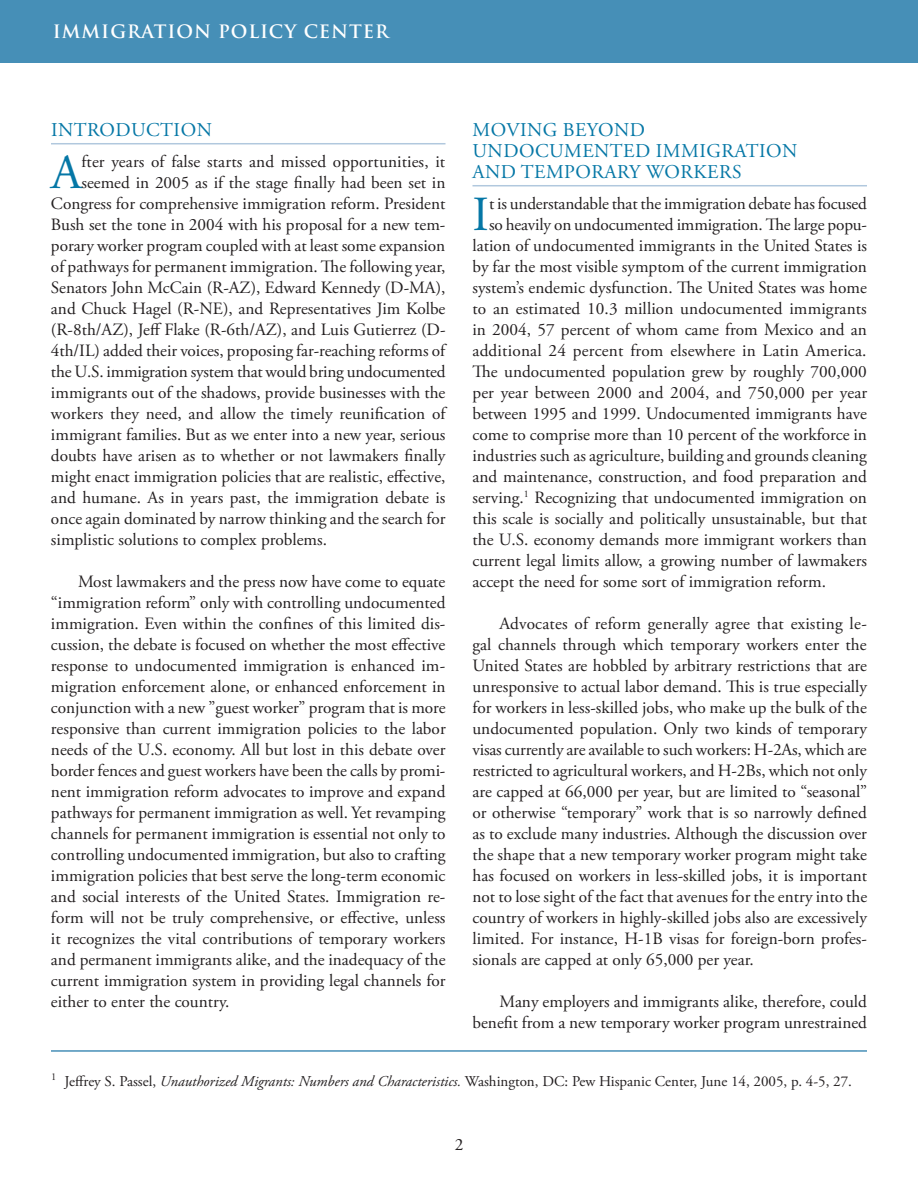
<style>
.page{position:relative;width:918px;height:1188px;background:#fff}
.page>*{position:absolute;margin:0;border:0;box-sizing:border-box;transform-origin:0 0}
.t1{font:48.9px "Adobe Garamond";color:#0577a6}
.t2{font:19.5px/21px "Adobe Garamond Pro";letter-spacing:.025em;color:#0577a6}
.t3{font:700 18px "Trajan Pro";letter-spacing:.05em;color:#fff}
.t4{font:17.25px/21px "Adobe Garamond Pro";color:#231f20;text-align:justify}
.t5{font:15px "Adobe Garamond Pro";color:#231f20}
.s1{font-style:italic}
</style>
<div class="page">
<div style="left:0;top:0;width:918px;height:62px;background:#468fb7"></div>
<hr style="left:51px;top:1050px;width:816px;height:2px;background:#468fb7">
<hr style="left:51px;top:143px;width:395px;height:1px;background:#b1c8de">
<hr style="left:472px;top:185px;width:395px;height:1px;background:#b1c8de">
<p class="t3" style="left:53px;top:21px;width:337px">IMMIGRATION POLICY CENTER</p>
<p class="t2" style="left:51px;top:120px;width:162px">INTRODUCTION</p>
<h1 class="t1" style="left:51px;top:147px;width:32px">A</h1>
<p class="t4" style="left:81px;top:152px;width:365px">fter years of false starts and missed opportunities, it</p>
<p class="t4" style="left:81px;top:173px;width:365px">seemed in 2005 as if the stage finally had been set in</p>
<p class="t4" style="left:51px;top:194px;width:396px">Congress for comprehensive immigration reform. President</p>
<p class="t4" style="left:51px;top:215px;width:396px">Bush set the tone in 2004 with his proposal for a new tem-</p>
<p class="t4" style="left:51px;top:236px;width:396px">porary worker program coupled with at least some expansion</p>
<p class="t4" style="left:51px;top:257px;width:396px">of pathways for permanent immigration. The following year,</p>
<p class="t4" style="left:51px;top:278px;width:396px">Senators John McCain (R-AZ), Edward Kennedy (D-MA),</p>
<p class="t4" style="left:51px;top:299px;width:396px">and Chuck Hagel (R-NE), and Representatives Jim Kolbe</p>
<p class="t4" style="left:51px;top:320px;width:396px">(R-8th/AZ), Jeff Flake (R-6th/AZ), and Luis Gutierrez (D-</p>
<p class="t4" style="left:51px;top:341px;width:396px">4th/IL) added their voices, proposing far-reaching reforms of</p>
<p class="t4" style="left:51px;top:362px;width:396px">the U.S. immigration system that would bring undocumented</p>
<p class="t4" style="left:51px;top:383px;width:396px">immigrants out of the shadows, provide businesses with the</p>
<p class="t4" style="left:51px;top:404px;width:396px">workers they need, and allow the timely reunification of</p>
<p class="t4" style="left:51px;top:425px;width:396px">immigrant families. But as we enter into a new year, serious</p>
<p class="t4" style="left:51px;top:446px;width:396px">doubts have arisen as to whether or not lawmakers finally</p>
<p class="t4" style="left:51px;top:467px;width:396px">might enact immigration policies that are realistic, effective,</p>
<p class="t4" style="left:51px;top:488px;width:396px">and humane. As in years past, the immigration debate is</p>
<p class="t4" style="left:51px;top:509px;width:396px">once again dominated by narrow thinking and the search for</p>
<p class="t4" style="left:51px;top:530px;width:278px">simplistic solutions to complex problems.</p>
<p class="t4" style="left:51px;top:572px;width:396px;text-indent:27px">Most lawmakers and the press now have come to equate “immigration reform” only with controlling undocumented immigration. Even within the confines of this limited dis&shy;cussion, the debate is focused on whether the most effective response to undocumented immigration is enhanced im&shy;migration enforcement alone, or enhanced enforcement in conjunction with a new ”guest worker” program that is more responsive than current immigration policies to the labor needs of the U.S. economy. All but lost in this debate over border fences and guest workers have been the calls by promi&shy;nent immigration reform advocates to improve and expand pathways for permanent immigration as well. Yet revamping channels for permanent immigration is essential not only to controlling undocumented immigration, but also to crafting immigration policies that best serve the long-term economic and social interests of the United States. Immigration re&shy;form will not be truly comprehensive, or effective, unless it recognizes the vital contributions of temporary workers and permanent immigrants alike, and the inadequacy of the current immigration system in providing legal channels for either to enter the country.</p>
<p class="t2" style="left:473px;top:120px;width:326px">MOVING BEYOND<br>UNDOCUMENTED IMMIGRATION<br>AND TEMPORARY WORKERS</p>
<h1 class="t1" style="left:472px;top:189px;width:18px">I</h1>
<p class="t4" style="left:489px;top:194px;width:379px">t is understandable that the immigration debate has focused</p>
<p class="t4" style="left:489px;top:215px;width:379px">so heavily on undocumented immigration. The large popu-</p>
<p class="t4" style="left:472px;top:236px;width:396px">lation of undocumented immigrants in the United States is</p>
<p class="t4" style="left:472px;top:257px;width:396px">by far the most visible symptom of the current immigration</p>
<p class="t4" style="left:472px;top:278px;width:396px">system’s endemic dysfunction. The United States was home</p>
<p class="t4" style="left:472px;top:299px;width:396px">to an estimated 10.3 million undocumented immigrants</p>
<p class="t4" style="left:472px;top:320px;width:396px">in 2004, 57 percent of whom came from Mexico and an</p>
<p class="t4" style="left:472px;top:341px;width:396px">additional 24 percent from elsewhere in Latin America.</p>
<p class="t4" style="left:472px;top:362px;width:396px">The undocumented population grew by roughly 700,000</p>
<p class="t4" style="left:472px;top:383px;width:396px">per year between 2000 and 2004, and 750,000 per year</p>
<p class="t4" style="left:472px;top:404px;width:396px">between 1995 and 1999. Undocumented immigrants have</p>
<p class="t4" style="left:472px;top:425px;width:396px">come to comprise more than 10 percent of the workforce in</p>
<p class="t4" style="left:472px;top:446px;width:396px">industries such as agriculture, building and grounds cleaning</p>
<p class="t4" style="left:472px;top:467px;width:396px">and maintenance, construction, and food preparation and</p>
<p class="t4" style="left:472px;top:488px;width:396px">serving.<sup>1</sup> Recognizing that undocumented immigration on</p>
<p class="t4" style="left:472px;top:509px;width:396px">this scale is socially and politically unsustainable, but that</p>
<p class="t4" style="left:472px;top:530px;width:396px">the U.S. economy demands more immigrant workers than</p>
<p class="t4" style="left:472px;top:551px;width:396px">current legal limits allow, a growing number of lawmakers</p>
<p class="t4" style="left:472px;top:572px;width:355px">accept the need for some sort of immigration reform.</p>
<p class="t4" style="left:472px;top:614px;width:396px;text-indent:27px">Advocates of reform generally agree that existing le&shy;gal channels through which temporary workers enter the United States are hobbled by arbitrary restrictions that are unresponsive to actual labor demand. This is true especially for workers in less-skilled jobs, who make up the bulk of the undocumented population. Only two kinds of temporary visas currently are available to such workers: H-2As, which are restricted to agricultural workers, and H-2Bs, which not only are capped at 66,000 per year, but are limited to “seasonal” or otherwise “temporary” work that is so narrowly defined as to exclude many industries. Although the discussion over the shape that a new temporary worker program might take has focused on workers in less-skilled jobs, it is important not to lose sight of the fact that avenues for the entry into the country of workers in highly-skilled jobs also are excessively limited. For instance, H-1B visas for foreign-born profes&shy;sionals are capped at only 65,000 per year.</p>
<p class="t4" style="left:472px;top:992px;width:396px;text-align:right">Many employers and immigrants alike, therefore, could benefit from a new temporary worker program unrestrained</p>
<p class="t5" style="left:51px;top:1072px;width:802px"><sup>1</sup> Jeffrey S. Passel, <span class="s1">Unauthorized Migrants: Numbers and Characteristics.</span> Washington, DC: Pew Hispanic Center, June 14, 2005, p. 4-5, 27.</p>
<p class="t4" style="left:455px;top:1134px;width:10px">2</p>
</div>
